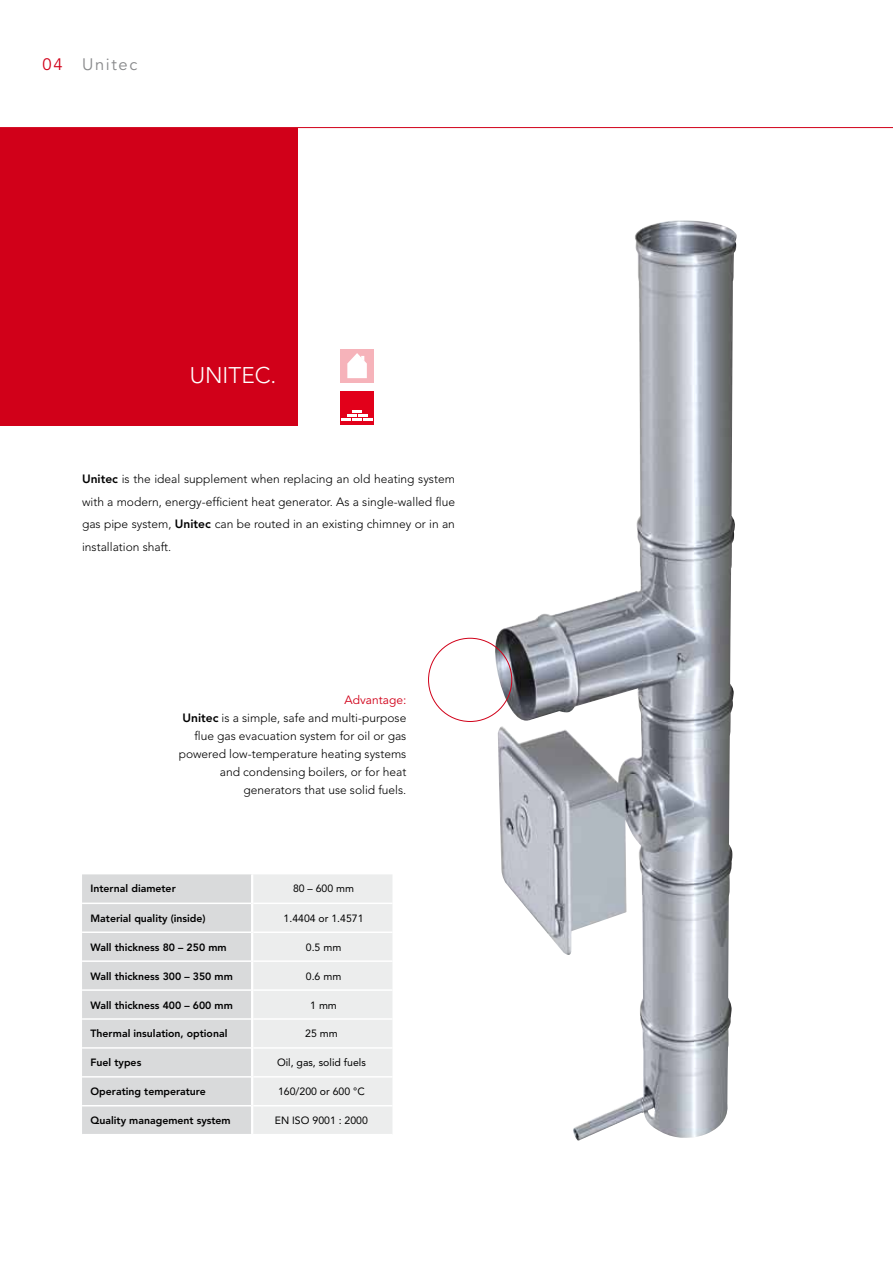
<style>
.page{position:relative;width:893px;height:1263px;background:#fff}
.page>*{position:absolute;margin:0;border:0;box-sizing:border-box;transform-origin:0 0}
.t1{font:300 22.5px "Avenir LTCE";color:#fff}
.t2{font:16.5px "Avenir";letter-spacing:.1em;color:#87888a}
.t3{font:300 12px/18px "Avenir";color:#000;text-align:justify}
.t4{font:800 10.5px "Avenir";color:#000}
.t5{font:10.5px "Avenir";color:#000}
.s1{color:#d10019}
.s2{font-weight:800}
.s3{font-weight:400;color:#d10019}
</style>
<div class="page">
<svg style="left:82px;top:874px;width:310px;height:260px;background:#e1e2e3"></svg>
<hr style="left:82px;top:902px;width:169px;height:2px;background:#fff">
<hr style="left:253px;top:902px;width:139px;height:2px;background:#fff">
<hr style="left:82px;top:931px;width:169px;height:2px;background:#fff">
<hr style="left:253px;top:931px;width:139px;height:2px;background:#fff">
<hr style="left:82px;top:960px;width:169px;height:2px;background:#fff">
<hr style="left:253px;top:960px;width:139px;height:2px;background:#fff">
<hr style="left:82px;top:989px;width:169px;height:2px;background:#fff">
<hr style="left:253px;top:989px;width:139px;height:2px;background:#fff">
<hr style="left:82px;top:1018px;width:169px;height:2px;background:#fff">
<hr style="left:253px;top:1018px;width:139px;height:2px;background:#fff">
<hr style="left:82px;top:1047px;width:169px;height:2px;background:#fff">
<hr style="left:253px;top:1047px;width:139px;height:2px;background:#fff">
<hr style="left:82px;top:1076px;width:169px;height:1px;background:#fff">
<hr style="left:253px;top:1076px;width:139px;height:1px;background:#fff">
<hr style="left:82px;top:1105px;width:169px;height:1px;background:#fff">
<hr style="left:253px;top:1105px;width:139px;height:1px;background:#fff">
<hr style="left:251px;top:874px;width:2px;height:29px;background:#fff">
<hr style="left:251px;top:903px;width:2px;height:29px;background:#fff">
<hr style="left:251px;top:932px;width:2px;height:29px;background:#fff">
<hr style="left:251px;top:961px;width:2px;height:29px;background:#fff">
<hr style="left:251px;top:990px;width:2px;height:29px;background:#fff">
<hr style="left:251px;top:1019px;width:2px;height:29px;background:#fff">
<hr style="left:251px;top:1048px;width:2px;height:29px;background:#fff">
<hr style="left:251px;top:1077px;width:2px;height:29px;background:#fff">
<hr style="left:251px;top:1106px;width:2px;height:28px;background:#fff">
<img style="left:488px;top:220px;width:248px;height:921px">
<div style="left:340px;top:391px;width:34px;height:34px;background:#e2001a"></div>
<svg style="left:341px;top:410px;width:32px;height:11px"></svg>
<div style="left:340px;top:349px;width:34px;height:34px;background:#f6b3ba"></div>
<svg style="left:347px;top:353px;width:20px;height:25px"></svg>
<div style="left:0;top:128px;width:298px;height:298px;background:#d10019"></div>
<hr style="left:0;top:127px;width:893px;height:1px;background:#d10019">
<h2 class="t2" style="left:43px;top:55px;width:96px"><span class="s1">04</span> Unitec</h2>
<h1 class="t1" style="left:190px;top:362px;width:88px">U NITEC.</h1>
<p class="t3" style="left:82px;top:468px;width:374px;line-height:22.5px"><span class="s2">Unitec</span> is the ideal supplement when replacing an old heating system with a modern, energy-efficient heat generator. As a single-walled flue gas pipe system, <span class="s2">Unitec</span> can be routed in an existing chimney or in an installation shaft.</p>
<p class="t3" style="left:179px;top:691px;width:229px;text-align:right"><span class="s3">Advantage:<br></span><span class="s2">Unitec</span> is a simple, safe and multi-purpose flue gas evacuation system for oil or gas powered low-temperature heating systems and condensing boilers, or for heat generators that use solid fuels.</p>
<p class="t4" style="left:91px;top:883px;width:87px">Internal diameter</p>
<p class="t5" style="left:293px;top:883px;width:63px">80 – 600 mm</p>
<p class="t4" style="left:91px;top:912px;width:117px">Material quality (inside)</p>
<p class="t5" style="left:284px;top:912px;width:81px">1.4404 or 1.4571</p>
<p class="t4" style="left:91px;top:941px;width:138px">Wall thickness 80 – 250 mm</p>
<p class="t5" style="left:306px;top:941px;width:37px">0.5 mm</p>
<p class="t4" style="left:91px;top:970px;width:144px">Wall thickness 300 – 350 mm</p>
<p class="t5" style="left:306px;top:970px;width:37px">0.6 mm</p>
<p class="t4" style="left:91px;top:999px;width:144px">Wall thickness 400 – 600 mm</p>
<p class="t5" style="left:310px;top:999px;width:28px">1 mm</p>
<p class="t4" style="left:91px;top:1027px;width:138px">Thermal insulation, optional</p>
<p class="t5" style="left:305px;top:1028px;width:34px">25 mm</p>
<p class="t4" style="left:91px;top:1056px;width:52px">Fuel types</p>
<p class="t5" style="left:277px;top:1057px;width:90px">Oil, gas, solid fuels</p>
<p class="t4" style="left:91px;top:1085px;width:117px">Operating temperature</p>
<p class="t5" style="left:278px;top:1085px;width:88px">160/200 or 600 °C</p>
<p class="t4" style="left:91px;top:1114px;width:142px">Quality management system</p>
<p class="t5" style="left:275px;top:1114px;width:95px">EN ISO 9001 : 2000</p>
</div>
